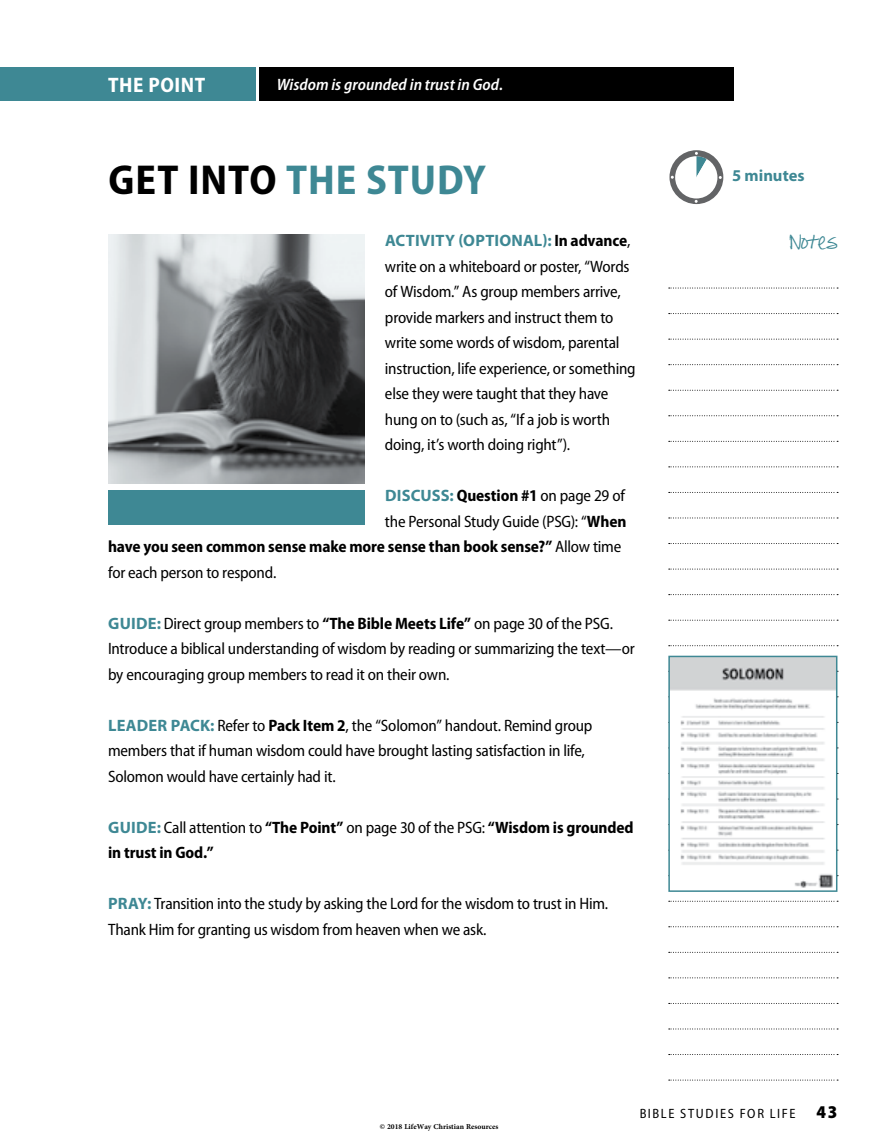
<style>
.page{position:relative;width:878px;height:1148px;background:#fff}
.page>*{position:absolute;margin:0;border:0;box-sizing:border-box;transform-origin:0 0}
.t1{font:700 semi-condensed 42px "Myriad Pro";letter-spacing:.02em;color:#3e8894}
.t2{font:700 semi-condensed 21px "Myriad Pro";letter-spacing:.025em;color:#fff}
.t3{font:semi-condensed 16.5px/25.5px "Myriad Pro";letter-spacing:-.015em;color:#000}
.t4{font:700 semi-condensed 16.5px/25.5px "Myriad Pro";letter-spacing:-.005em;color:#000}
.t5{font:italic 600 semi-condensed 16.5px "Myriad Pro";color:#fff}
.t6{font:700 16.5px "Myriad Pro";color:#3e8894}
.t7{font:15px "Pea Alesa";color:#3e8894}
.t8{font:semi-condensed 13.5px "Myriad Pro";letter-spacing:.125em;color:#000}
.t9{font:700 10.5px "Adobe Arabic";color:#000}
.s1{color:#000}
.s2{font-weight:700;font-stretch:normal;color:#3e8894}
.s3{font-weight:700}
.s4{font-stretch:normal;color:#3e8894}
.s5{font-weight:400}
.s6{font-weight:900;font-size:18px}
</style>
<div class="page">
<div style="left:259px;top:68px;width:474px;height:33px;background:#000"></div>
<div style="left:0;top:68px;width:256px;height:33px;background:#3e8894"></div>
<svg style="left:668px;top:288px;width:170px;height:1px"></svg>
<svg style="left:668px;top:313px;width:170px;height:1px"></svg>
<svg style="left:668px;top:339px;width:170px;height:1px"></svg>
<svg style="left:668px;top:364px;width:170px;height:1px"></svg>
<svg style="left:668px;top:390px;width:170px;height:1px"></svg>
<svg style="left:668px;top:415px;width:170px;height:1px"></svg>
<svg style="left:668px;top:441px;width:170px;height:1px"></svg>
<svg style="left:668px;top:466px;width:170px;height:1px"></svg>
<svg style="left:668px;top:492px;width:170px;height:1px"></svg>
<svg style="left:668px;top:517px;width:170px;height:1px"></svg>
<svg style="left:668px;top:543px;width:170px;height:1px"></svg>
<svg style="left:668px;top:568px;width:170px;height:1px"></svg>
<svg style="left:668px;top:594px;width:170px;height:1px"></svg>
<svg style="left:668px;top:620px;width:170px;height:1px"></svg>
<svg style="left:668px;top:645px;width:170px;height:1px"></svg>
<svg style="left:668px;top:900px;width:170px;height:1px"></svg>
<svg style="left:668px;top:926px;width:170px;height:1px"></svg>
<svg style="left:668px;top:952px;width:170px;height:1px"></svg>
<svg style="left:668px;top:977px;width:170px;height:1px"></svg>
<svg style="left:668px;top:1003px;width:170px;height:1px"></svg>
<svg style="left:668px;top:1028px;width:170px;height:1px"></svg>
<svg style="left:668px;top:1054px;width:170px;height:1px"></svg>
<svg style="left:668px;top:1079px;width:170px;height:1px"></svg>
<img style="left:671px;top:658px;width:163px;height:230px">
<div style="left:668px;top:655px;width:169px;height:237px;border:2px solid #3e8894"></div>
<svg style="left:669px;top:150px;width:54px;height:54px"></svg>
<img style="left:108px;top:234px;width:256px;height:250px">
<div style="left:108px;top:490px;width:256px;height:34px;background:#3e8894"></div>
<p class="t2" style="left:108px;top:73px;width:98px">THE POINT</p>
<p class="t5" style="left:277px;top:76px;width:228px">Wisdom is grounded in trust in God.</p>
<h1 class="t1" style="left:108px;top:156px;width:379px"><span class="s1">GET INTO</span> THE STUDY</h1>
<p class="t3" style="left:385px;top:228px;width:252px"><span class="s2">ACTIVITY (OPTIONAL):</span> <span class="s3">In advance</span>, write on a whiteboard or poster, “Words of Wisdom.” As group members arrive, provide markers and instruct them to write some words of wisdom, parental instruction, life experience, or something else they were taught that they have hung on to (such as, “If a job is worth doing, it’s worth doing right”).</p>
<p class="t4" style="left:385px;top:483px;width:241px"><span class="s4">DISCUSS:</span> Question #1 <span class="s5">on page 29 of</span></p>
<p class="t3" style="left:385px;top:509px;width:243px">the Personal Study Guide (PSG): “<span class="s3">When</span></p>
<p class="t4" style="left:108px;top:534px;width:514px">have you seen common sense make more sense than book sense?” <span class="s5">Allow time</span></p>
<p class="t3" style="left:108px;top:560px;width:170px">for each person to respond.</p>
<p class="t3" style="left:108px;top:611px;width:528px"><span class="s2">GUIDE:</span> Direct group members to <span class="s3">“The Bible Meets Life”</span> on page 30 of the PSG.<br>Introduce a biblical understanding of wisdom by reading or summarizing the text—or by encouraging group members to read it on their own.</p>
<p class="t3" style="left:108px;top:712px;width:486px"><span class="s2">LEADER PACK:</span> Refer to <span class="s3">Pack Item 2</span>, the “Solomon” handout. Remind group members that if human wisdom could have brought lasting satisfaction in life,<br>Solomon would have certainly had it.</p>
<p class="t4" style="left:108px;top:814px;width:527px"><span class="s4">GUIDE:</span> <span class="s5">Call attention to</span> “The Point” <span class="s5">on page 30 of the PSG:</span> “Wisdom is grounded in trust in God.”</p>
<p class="t3" style="left:108px;top:891px;width:501px"><span class="s2">PRAY:</span> Transition into the study by asking the Lord for the wisdom to trust in Him.<br>Thank Him for granting us wisdom from heaven when we ask.</p>
<p class="t6" style="left:732px;top:166px;width:74px">5 minutes</p>
<p class="t7" style="left:790px;top:239px;width:49px">Notes</p>
<p class="t9" style="left:380px;top:1119px;width:120px">© 2018 LifeWay Christian Resources</p>
<p class="t8" style="left:639px;top:1106px;width:200px">BIBLE STUDIES FOR LIFE <span class="s6">43</span></p>
</div>
